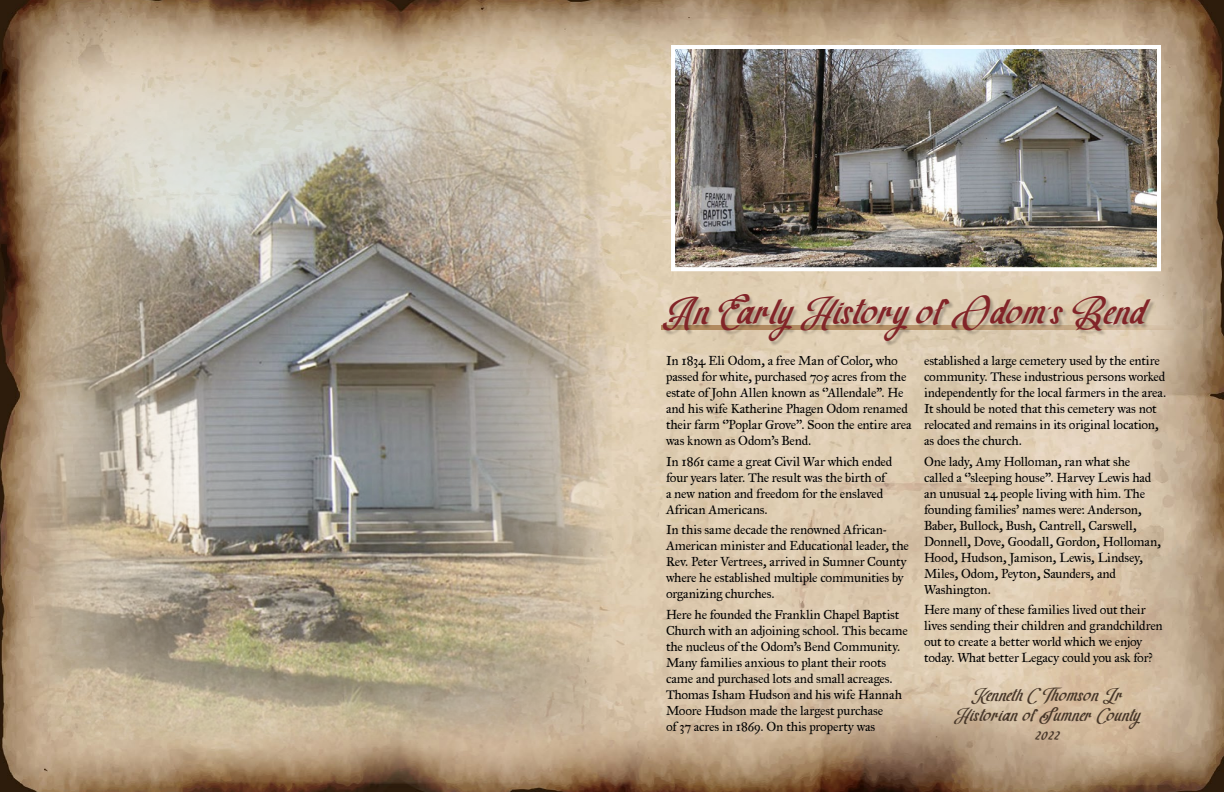
<style>
.page{position:relative;width:1224px;height:792px;background:#fff}
.page>*{position:absolute;margin:0;border:0;box-sizing:border-box;transform-origin:0 0}
.t1{font:25px "The Brown Wall";letter-spacing:.02em;color:#822428}
.t2{font:12px/19.5px "The Brown Wall";letter-spacing:.025em;color:#473729;text-align:center}
.t3{font:11px/16px "IM FELL Great Primer Roman";letter-spacing:-.01em;color:#000}
</style>
<div class="page">
<img style="left:0;top:0;width:1224px;height:792px">
<img style="left:676px;top:50px;width:480px;height:216px">
<div style="left:671px;top:45px;width:490px;height:226px;border:4px solid #fff"></div>
<div style="left:662px;top:325px;width:512px;height:5px;background:#d1bca2"></div>
<img style="left:27px;top:63px;width:585px;height:681px">
<div style="left:664px;top:295px;width:492px;height:52px;background:#000;opacity:.23"></div>
<h1 class="t1" style="left:663px;top:301px;width:484px">An Early Historyof Odom’s Bend</h1>
<p class="t3" style="left:666px;top:353px;width:247px">In 1834 Eli Odom, a free Man of Color, who passed for white, purchased 705 acres from the estate of John Allen known as ‘’Allendale’’. He and his wife Katherine Phagen Odom renamed their farm ‘’Poplar Grove’’. Soon the entire area was known as Odom’s Bend.</p>
<p class="t3" style="left:666px;top:454px;width:228px">In 1861 came a great Civil War which ended four years later. The result was the birth of a new nation and freedom for the enslaved African Americans.</p>
<p class="t3" style="left:666px;top:522px;width:244px">In this same decade the renowned African-American minister and Educational leader, the Rev. Peter Vertrees, arrived in Sumner County where he established multiple communities by organizing churches.</p>
<p class="t3" style="left:666px;top:607px;width:243px">Here he founded the Franklin Chapel Baptist Church with an adjoining school. This became the nucleus of the Odom’s Bend Community.<br>Many families anxious to plant their roots came and purchased lots and small acreages.<br>Thomas Isham Hudson and his wife Hannah Moore Hudson made the largest purchase<br>of 37 acres in 1869. On this property was</p>
<p class="t3" style="left:924px;top:353px;width:244px">established a large cemetery used by the entire community. These industrious persons worked independently for the local farmers in the area.<br>It should be noted that this cemetery was not relocated and remains in its original location, as does the church.</p>
<p class="t3" style="left:924px;top:454px;width:239px">One lady, Amy Holloman, ran what she called a ‘’sleeping house’’. Harvey Lewis had an unusual 24 people living with him. The founding families’ names were: Anderson, Baber, Bullock, Bush, Cantrell, Carswell, Donnell, Dove, Goodall, Gordon, Holloman, Hood, Hudson, Jamison, Lewis, Lindsey, Miles, Odom, Peyton, Saunders, and Washington.</p>
<p class="t3" style="left:924px;top:602px;width:240px">Here many of these families lived out their lives sending their children and grandchildren out to create a better world which we enjoy today. What better Legacy could you ask for?</p>
<p class="t2" style="left:954px;top:687px;width:193px">Kenneth C Thomson Jr<br>Historian of Sumner County<br>2022</p>
</div>
